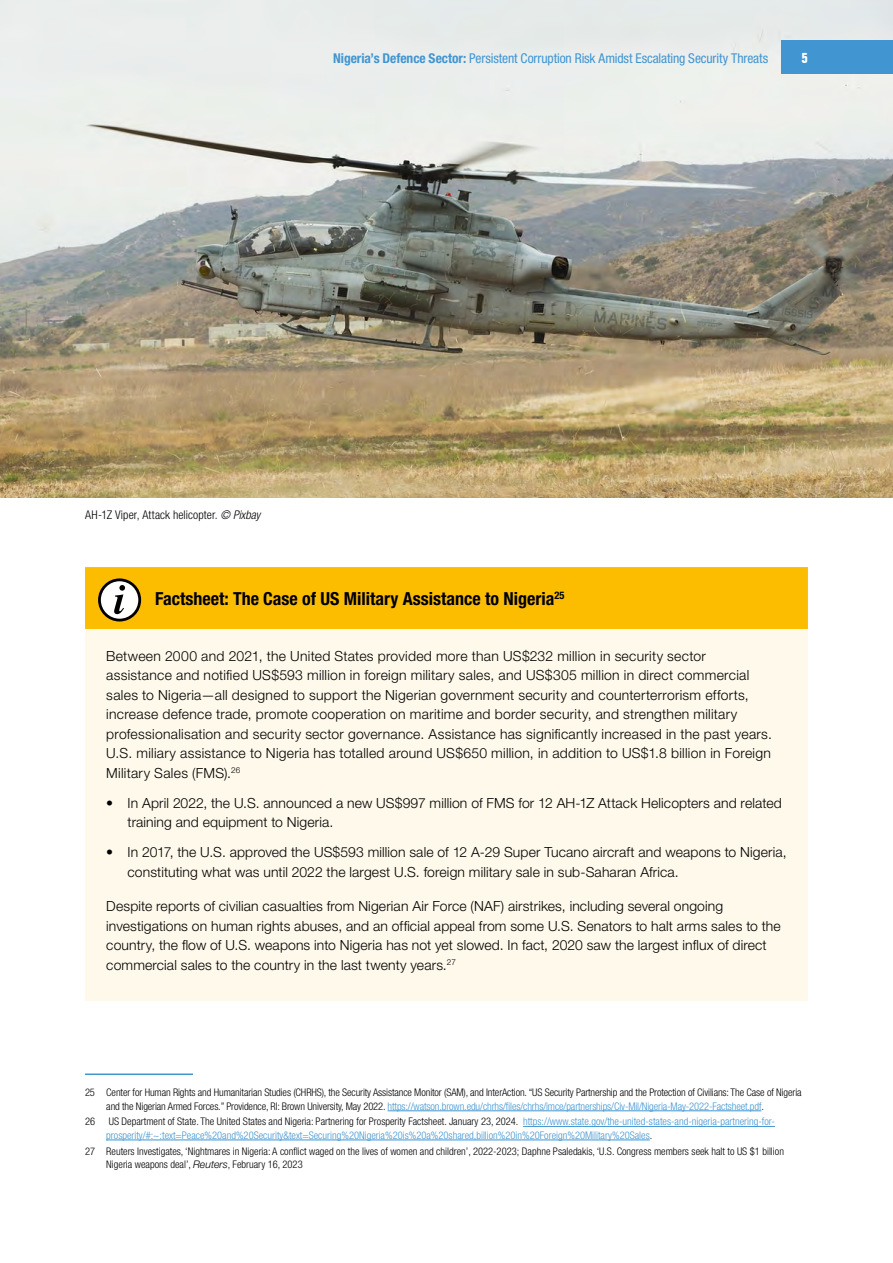
<style>
.page{position:relative;width:893px;height:1263px;background:#fff}
.page>*{position:absolute;margin:0;border:0;box-sizing:border-box;transform-origin:0 0}
.Heading_Style_2{font:700 condensed 18px "Helvetica Neue LT Pro";color:#000}
.t1{font:700 condensed 15px "Folio BT";color:#fff}
.Body_Copy{font:300 13.95px/19.5px "Helvetica Neue LT Pro";letter-spacing:.015em;color:#000}
.t2{font:condensed 13.5px "Helvetica Neue LT Pro";letter-spacing:-.01em;color:#4195d1}
.Captions_new{font:300 condensed 12px "Helvetica Neue LT Pro";letter-spacing:.01em;color:#000}
.t3{font:300 condensed 10.5px/13.5px "Helvetica Neue LT Pro";letter-spacing:-.01em;color:#000}
.t4{font:300 condensed 10.5px/13.5px "Helvetica Neue LT Pro";color:#4195d1}
.s1{font-weight:700}
.s2{font-style:italic}
.s3{color:#4195d1}
.s4{color:#000}
.s5{font-style:italic;font-stretch:normal}
</style>
<div class="page">
<div style="left:85px;top:629px;width:723px;height:372px;background:#fff9eb"></div>
<hr style="left:85px;top:1073px;width:108px;height:2px;background:#4195d1">
<hr style="left:388px;top:1110px;width:373px;height:1px;background:#4195d1">
<hr style="left:523px;top:1126px;width:252px;height:1px;background:#4195d1">
<hr style="left:106px;top:1140px;width:544px;height:1px;background:#4195d1">
<div style="left:85px;top:567px;width:723px;height:62px;background:#fcbd00"></div>
<img style="left:0;top:0;width:893px;height:497px">
<div style="left:781px;top:41px;width:112px;height:33px;background:#4195d1"></div>
<p class="t2" style="left:333px;top:50px;width:436px"><span class="s1">Nigeria’s Defence Sector:</span> Persistent Corruption Risk Amidst Escalating Security Threats</p>
<p class="t1" style="left:801px;top:49px;width:8px">5</p>
<p class="Captions_new" style="left:85px;top:508px;width:177px">AH-1Z Viper, Attack helicopter. <span class="s2">© Pixbay</span></p>
<p class="Heading_Style_2" style="left:155px;top:587px;width:411px">Factsheet: The Case of US Military Assistance to Nigeria<sup>25</sup></p>
<p class="Body_Copy" style="left:106px;top:646px;width:667px">Between 2000 and 2021, the United States provided more than US$232 million in security sector assistance and notified US$593 million in foreign military sales, and US$305 million in direct commercial sales to Nigeria—all designed to support the Nigerian government security and counterterrorism efforts, increase defence trade, promote cooperation on maritime and border security, and strengthen military professionalisation and security sector governance. Assistance has significantly increased in the past years.<br>U.S. miliary assistance to Nigeria has totalled around US$650 million, in addition to US$1.8 billion in Foreign Military Sales (FMS).<sup>26</sup></p>
<p class="Body_Copy" style="left:128px;top:793px;width:656px;text-indent:-21px">• In April 2022, the U.S. announced a new US$997 million of FMS for 12 AH-1Z Attack Helicopters and related training and equipment to Nigeria.</p>
<p class="Body_Copy" style="left:128px;top:842px;width:661px;text-indent:-21px">• In 2017, the U.S. approved the US$593 million sale of 12 A-29 Super Tucano aircraft and weapons to Nigeria, constituting what was until 2022 the largest U.S. foreign military sale in sub-Saharan Africa.</p>
<p class="Body_Copy" style="left:106px;top:896px;width:676px">Despite reports of civilian casualties from Nigerian Air Force (NAF) airstrikes, including several ongoing investigations on human rights abuses, and an official appeal from some U.S. Senators to halt arms sales to the country, the flow of U.S. weapons into Nigeria has not yet slowed. In fact, 2020 saw the largest influx of direct commercial sales to the country in the last twenty years.<sup>27</sup></p>
<p class="t3" style="left:106px;top:1086px;width:697px;text-indent:-21px">25 Center for Human Rights and Humanitarian Studies (CHRHS), the Security Assistance Monitor (SAM), and InterAction. “US Security Partnership and the Protection of Civilians: The Case of Nigeria and the Nigerian Armed Forces.” Providence, RI: Brown University, May 2022. <span class="s3">https://watson.brown.edu/chrhs/files/chrhs/imce/partnerships/Civ-Mil/Nigeria-May-2022-Factsheet.pdf</span>.</p>
<p class="t3" style="left:85px;top:1115px;width:12px">26</p>
<p class="t4" style="left:106px;top:1115px;width:670px"><span class="s4">US Department of State. The United States and Nigeria: Partnering for Prosperity Factsheet. January 23, 2024.</span> https://www.state.gov/the-united-states-and-nigeria-partnering-for&shy;prosperity/#:~:text=Peace%20and%20Security&amp;text=Securing%20Nigeria%20is%20a%20shared,billion%20in%20Foreign%20Military%20Sales<span class="s4">.</span></p>
<p class="t3" style="left:106px;top:1144px;width:679px;text-indent:-21px">27 Reuters Investigates, ‘Nightmares in Nigeria: A conflict waged on the lives of women and children’, 2022-2023; Daphne Psaledakis, ‘U.S. Congress members seek halt to US $1 billion<br>Nigeria weapons deal’, <span class="s5">Reuters</span>, February 16, 2023</p>
</div>
